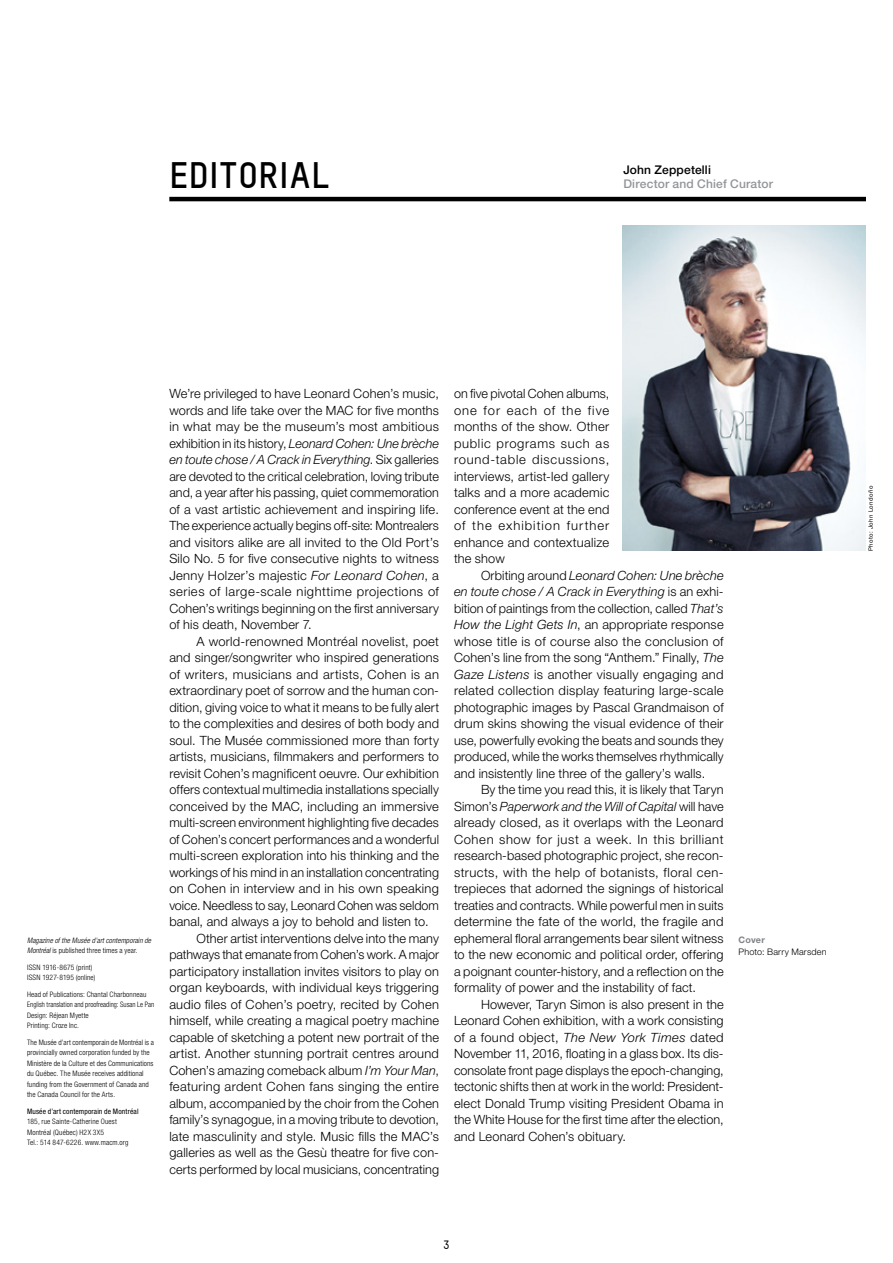
<style>
.page{position:relative;width:893px;height:1263px;background:#fff}
.page>*{position:absolute;margin:0;border:0;box-sizing:border-box;transform-origin:0 0}
.t1{font:700 36px "TSTAR";letter-spacing:.03em;color:#000}
.t2{font:300 12.75px/16.5px "Helvetica Neue LT Pro";letter-spacing:.01em;color:#000;text-align:justify}
.t3{font:300 12.75px "Helvetica Neue LT Pro";letter-spacing:.03em;color:#000}
.t4{font:500 12px "Helvetica Neue LT Pro";letter-spacing:.015em;color:#939598}
.t5{font:500 12px "Helvetica Neue LT Pro";letter-spacing:.015em;color:#000}
.t6{font:700 12px "TSTAR Mono Round";color:#000}
.t7{font:300 9px "Helvetica Neue LT Pro";letter-spacing:.025em;color:#000}
.t8{font:700 9px "Helvetica Neue LT Pro";letter-spacing:.02em;color:#808285}
.t9{font:300 condensed 7.5px/10.5px "Helvetica Neue LT Pro";letter-spacing:.015em;color:#000}
.t10{font:italic 300 condensed 7.5px/10.5px "Helvetica Neue LT Pro";letter-spacing:.01em;color:#000}
.t11{font:condensed 7.5px "Helvetica Neue LT Pro";letter-spacing:.02em;color:#000}
.t12{font:6px "Helvetica Neue LT Pro";letter-spacing:.07em;color:#000}
.s1{font-style:normal}
.s2{font-style:italic}
</style>
<div class="page">
<hr style="left:169px;top:197px;width:697px;height:4px;background:#000">
<img style="left:623px;top:225px;width:243px;height:326px">
<h1 class="t1" style="left:169px;top:152px;width:161px">EDITORIAL</h1>
<p class="t5" style="left:623px;top:163px;width:89px">John Zeppetelli</p>
<p class="t4" style="left:623px;top:176px;width:151px">Director and Chief Curator</p>
<p class="t10" style="left:27px;top:935px;width:126px">Magazine of the Musée d’art contemporain de<br>Montréal <span class="s1">is published three times a year.</span></p>
<p class="t9" style="left:27px;top:962px;width:70px">ISSN 1916-8675 (print)<br>ISSN 1927-8195 (online)</p>
<p class="t9" style="left:27px;top:989px;width:129px">Head of Publications: Chantal Charbonneau English translation and proofreading: Susan Le Pan Design: Réjean Myette<br>Printing: Croze Inc.</p>
<p class="t9" style="left:27px;top:1037px;width:128px">The Musée d’art contemporain de Montréal is a provincially owned corporation funded by the Ministère de la Culture et des Communications du Québec. The Musée receives additional funding from the Government of Canada and the Canada Council for the Arts.</p>
<p class="t11" style="left:27px;top:1107px;width:113px">Musée d’art contemporain de Montréal</p>
<p class="t9" style="left:27px;top:1116px;width:103px">185, rue Sainte-Catherine Ouest<br>Montréal (Québec) H2X 3X5<br>Tel.: 514 847-6226. www.macm.org</p>
<p class="t2" style="left:169px;top:385px;width:271px">We’re privileged to have Leonard Cohen’s music, words and life take over the MAC for five months in what may be the museum’s most ambitious exhibition in its history, <span class="s2">Leonard Cohen: Une brèche en toute chose / A Crack in Everything</span>. Six galleries are devoted to the critical celebration, loving tribute and, a year after his passing, quiet commemoration of a vast artistic achievement and inspiring life.<br>The experience actually begins off-site: Montrealers and visitors alike are all invited to the Old Port’s Silo No. 5 for five consecutive nights to witness Jenny Holzer’s majestic <span class="s2">For Leonard Cohen</span>, a series of large-scale nighttime projections of Cohen’s writings beginning on the first anniversary of his death, November 7.</p>
<p class="t2" style="left:196px;top:633px;width:244px">A world-renowned Montréal novelist, poet</p>
<p class="t2" style="left:169px;top:649px;width:271px">and singer/songwriter who inspired generations</p>
<p class="t3" style="left:169px;top:666px;width:271px">of writers, musicians and artists, Cohen is an</p>
<p class="t2" style="left:169px;top:682px;width:271px">extraordinary poet of sorrow and the human con-</p>
<p class="t2" style="left:169px;top:699px;width:271px">dition, giving voice to what it means to be fully alert</p>
<p class="t2" style="left:169px;top:715px;width:271px">to the complexities and desires of both body and</p>
<p class="t2" style="left:169px;top:732px;width:271px">soul. The Musée commissioned more than forty</p>
<p class="t2" style="left:169px;top:748px;width:271px">artists, musicians, filmmakers and performers to</p>
<p class="t2" style="left:169px;top:765px;width:271px">revisit Cohen’s magnificent oeuvre. Our exhibition</p>
<p class="t2" style="left:169px;top:781px;width:271px">offers contextual multimedia installations specially</p>
<p class="t2" style="left:169px;top:798px;width:271px">conceived by the MAC, including an immersive</p>
<p class="t2" style="left:169px;top:814px;width:271px">multi-screen environment highlighting five decades</p>
<p class="t2" style="left:169px;top:831px;width:271px">of Cohen’s concert performances and a wonderful</p>
<p class="t2" style="left:169px;top:847px;width:271px">multi-screen exploration into his thinking and the</p>
<p class="t2" style="left:169px;top:864px;width:271px">workings of his mind in an installation concentrating</p>
<p class="t2" style="left:169px;top:880px;width:271px">on Cohen in interview and in his own speaking</p>
<p class="t2" style="left:169px;top:897px;width:271px">voice. Needless to say, Leonard Cohen was seldom</p>
<p class="t2" style="left:169px;top:913px;width:261px">banal, and always a joy to behold and listen to.</p>
<p class="t2" style="left:196px;top:930px;width:244px">Other artist interventions delve into the many</p>
<p class="t2" style="left:169px;top:946px;width:271px">pathways that emanate from Cohen’s work. A major</p>
<p class="t2" style="left:169px;top:963px;width:271px">participatory installation invites visitors to play on</p>
<p class="t2" style="left:169px;top:979px;width:271px">organ keyboards, with individual keys triggering</p>
<p class="t2" style="left:169px;top:996px;width:271px">audio files of Cohen’s poetry, recited by Cohen</p>
<p class="t2" style="left:169px;top:1012px;width:271px">himself, while creating a magical poetry machine</p>
<p class="t2" style="left:169px;top:1029px;width:271px">capable of sketching a potent new portrait of the</p>
<p class="t2" style="left:169px;top:1045px;width:271px">artist. Another stunning portrait centres around</p>
<p class="t2" style="left:169px;top:1062px;width:271px">Cohen’s amazing comeback album <span class="s2">I’m Your Man</span>,</p>
<p class="t2" style="left:169px;top:1078px;width:271px">featuring ardent Cohen fans singing the entire</p>
<p class="t2" style="left:169px;top:1095px;width:271px">album, accompanied by the choir from the Cohen</p>
<p class="t2" style="left:169px;top:1111px;width:271px">family’s synagogue, in a moving tribute to devotion,</p>
<p class="t2" style="left:169px;top:1128px;width:271px">late masculinity and style. Music fills the MAC’s</p>
<p class="t2" style="left:169px;top:1144px;width:271px">galleries as well as the Gesù theatre for five con-</p>
<p class="t2" style="left:169px;top:1161px;width:271px">certs performed by local musicians, concentrating</p>
<p class="t2" style="left:454px;top:385px;width:157px">on five pivotal Cohen albums, one for each of the five months of the show. Other public programs such as round-table discussions, interviews, artist-led gallery talks and a more academic conference event at the end of the exhibition further enhance and contextualize the show</p>
<p class="t2" style="left:454px;top:567px;width:271px;text-indent:27px">Orbiting around <span class="s2">Leonard Cohen: Une brèche en toute chose / A Crack in Everything</span> is an exhi&shy;bition of paintings from the collection, called <span class="s2">That’s How the Light Gets In</span>, an appropriate response whose title is of course also the conclusion of Cohen’s line from the song “Anthem.” Finally, <span class="s2">The Gaze Listens</span> is another visually engaging and related collection display featuring large-scale photographic images by Pascal Grandmaison of drum skins showing the visual evidence of their use, powerfully evoking the beats and sounds they produced, while the works themselves rhythmically and insistently line three of the gallery’s walls.</p>
<p class="t2" style="left:454px;top:781px;width:271px;text-indent:27px">By the time you read this, it is likely that Taryn Simon’s <span class="s2">Paperwork and the Will of Capital</span> will have already closed, as it overlaps with the Leonard Cohen show for just a week. In this brilliant research-based photographic project, she recon&shy;structs, with the help of botanists, floral cen&shy;trepieces that adorned the signings of historical treaties and contracts. While powerful men in suits determine the fate of the world, the fragile and ephemeral floral arrangements bear silent witness to the new economic and political order, offering a poignant counter-history, and a reflection on the formality of power and the instability of fact.</p>
<p class="t2" style="left:454px;top:996px;width:271px;text-indent:27px">However, Taryn Simon is also present in the Leonard Cohen exhibition, with a work consisting of a found object, <span class="s2">The New York Times</span> dated November 11, 2016, floating in a glass box. Its dis&shy;consolate front page displays the epoch-changing, tectonic shifts then at work in the world: President&shy;elect Donald Trump visiting President Obama in the White House for the first time after the election, and Leonard Cohen’s obituary.</p>
<p class="t8" style="left:739px;top:934px;width:28px">Cover</p>
<p class="t7" style="left:739px;top:946px;width:90px">Photo: Barry Marsden</p>
<p class="t6" style="left:443px;top:1238px;width:9px">3</p>
<p class="t12" style="left:867px;top:551px;width:67px;rotate:-90deg">Photo: John Londoño</p>
</div>
